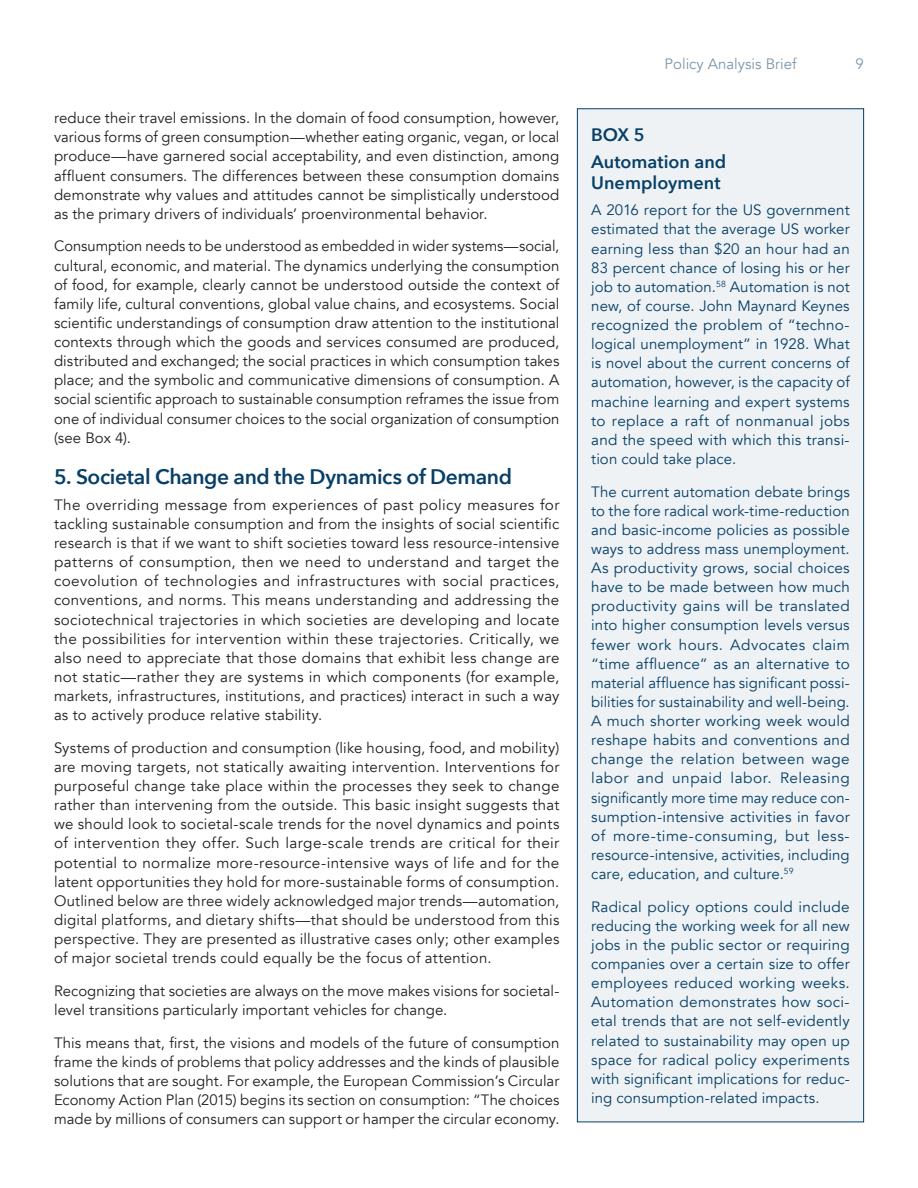
<style>
.page{position:relative;width:918px;height:1188px;background:#fff}
.page>*{position:absolute;margin:0;border:0;box-sizing:border-box;transform-origin:0 0}
.t1{font:600 21px "Avenir Next";letter-spacing:-.02em;color:#073f67}
.t2{font:600 18px/27.8px "Avenir Next";color:#073f67}
.t3{font:15px/19.2px "Avenir";letter-spacing:.005em;color:#231f20;text-align:justify}
.t4{font:15px/19.2px "Avenir";letter-spacing:.005em;color:#073f67;text-align:justify}
.t5{font:15px "Avenir";color:#7c97ac}
</style>
<div class="page">
<div style="left:577px;top:109px;width:287px;height:1013px;background:#eef2f4"></div>
<p class="t3" style="left:54px;top:109px;width:507px">reduce their travel emissions. In the domain of food consumption, however, various forms of green consumption—whether eating organic, vegan, or local produce—have garnered social acceptability, and even distinction, among affluent consumers. The differences between these consumption domains demonstrate why values and attitudes cannot be simplistically understood as the primary drivers of individuals’ proenvironmental behavior.</p>
<p class="t3" style="left:54px;top:237px;width:507px">Consumption needs to be understood as embedded in wider systems—social, cultural, economic, and material. The dynamics underlying the consumption of food, for example, clearly cannot be understood outside the context of family life, cultural conventions, global value chains, and ecosystems. Social scientific understandings of consumption draw attention to the institutional contexts through which the goods and services consumed are produced, distributed and exchanged; the social practices in which consumption takes place; and the symbolic and communicative dimensions of consumption. A social scientific approach to sustainable consumption reframes the issue from one of individual consumer choices to the social organization of consumption (see Box 4).</p>
<h1 class="t1" style="left:54px;top:459px;width:460px">5. Societal Change and the Dynamics of Demand</h1>
<p class="t3" style="left:54px;top:495px;width:507px">The overriding message from experiences of past policy measures for tackling sustainable consumption and from the insights of social scientific research is that if we want to shift societies toward less resource-intensive patterns of consumption, then we need to understand and target the coevolution of technologies and infrastructures with social practices, conventions, and norms. This means understanding and addressing the sociotechnical trajectories in which societies are developing and locate the possibilities for intervention within these trajectories. Critically, we also need to appreciate that those domains that exhibit less change are not static—rather they are systems in which components (for example, markets, infrastructures, institutions, and practices) interact in such a way as to actively produce relative stability.</p>
<p class="t3" style="left:54px;top:738px;width:507px">Systems of production and consumption (like housing, food, and mobility) are moving targets, not statically awaiting intervention. Interventions for purposeful change take place within the processes they seek to change rather than intervening from the outside. This basic insight suggests that we should look to societal-scale trends for the novel dynamics and points of intervention they offer. Such large-scale trends are critical for their potential to normalize more-resource-intensive ways of life and for the latent opportunities they hold for more-sustainable forms of consumption.<br>Outlined below are three widely acknowledged major trends—automation, digital platforms, and dietary shifts—that should be understood from this perspective. They are presented as illustrative cases only; other examples of major societal trends could equally be the focus of attention.</p>
<p class="t3" style="left:54px;top:981px;width:507px">Recognizing that societies are always on the move makes visions for societal&shy;level transitions particularly important vehicles for change.</p>
<p class="t3" style="left:54px;top:1033px;width:507px">This means that, first, the visions and models of the future of consumption frame the kinds of problems that policy addresses and the kinds of plausible solutions that are sought. For example, the European Commission’s Circular Economy Action Plan (2015) begins its section on consumption: “The choices made by millions of consumers can support or hamper the circular economy.</p>
<p class="t5" style="left:665px;top:55px;width:133px">Policy Analysis Brief</p>
<p class="t5" style="left:856px;top:55px;width:10px">9</p>
<p class="t2" style="left:591px;top:120px;width:137px">BOX 5<br>Automation and</p>
<p class="t2" style="left:591px;top:169px;width:131px">Unemployment</p>
<p class="t4" style="left:591px;top:201px;width:260px">A 2016 report for the US government estimated that the average US worker earning less than $20 an hour had an 83 percent chance of losing his or her job to automation.<sup>58</sup> Automation is not new, of course. John Maynard Keynes recognized the problem of “techno&shy;logical unemployment” in 1928. What is novel about the current concerns of automation, however, is the capacity of machine learning and expert systems to replace a raft of nonmanual jobs and the speed with which this transi&shy;tion could take place.</p>
<p class="t4" style="left:591px;top:482px;width:260px">The current automation debate brings to the fore radical work-time-reduction and basic-income policies as possible ways to address mass unemployment.<br>As productivity grows, social choices have to be made between how much productivity gains will be translated into higher consumption levels versus fewer work hours. Advocates claim “time affluence” as an alternative to material affluence has significant possi&shy;bilities for sustainability and well-being.<br>A much shorter working week would reshape habits and conventions and change the relation between wage labor and unpaid labor. Releasing significantly more time may reduce con&shy;sumption-intensive activities in favor of more-time-consuming, but less&shy;resource-intensive, activities, including care, education, and culture.<sup>59</sup></p>
<p class="t4" style="left:591px;top:897px;width:260px">Radical policy options could include reducing the working week for all new jobs in the public sector or requiring companies over a certain size to offer employees reduced working weeks.<br>Automation demonstrates how soci&shy;etal trends that are not self-evidently related to sustainability may open up space for radical policy experiments with significant implications for reduc&shy;ing consumption-related impacts.</p>
</div>
